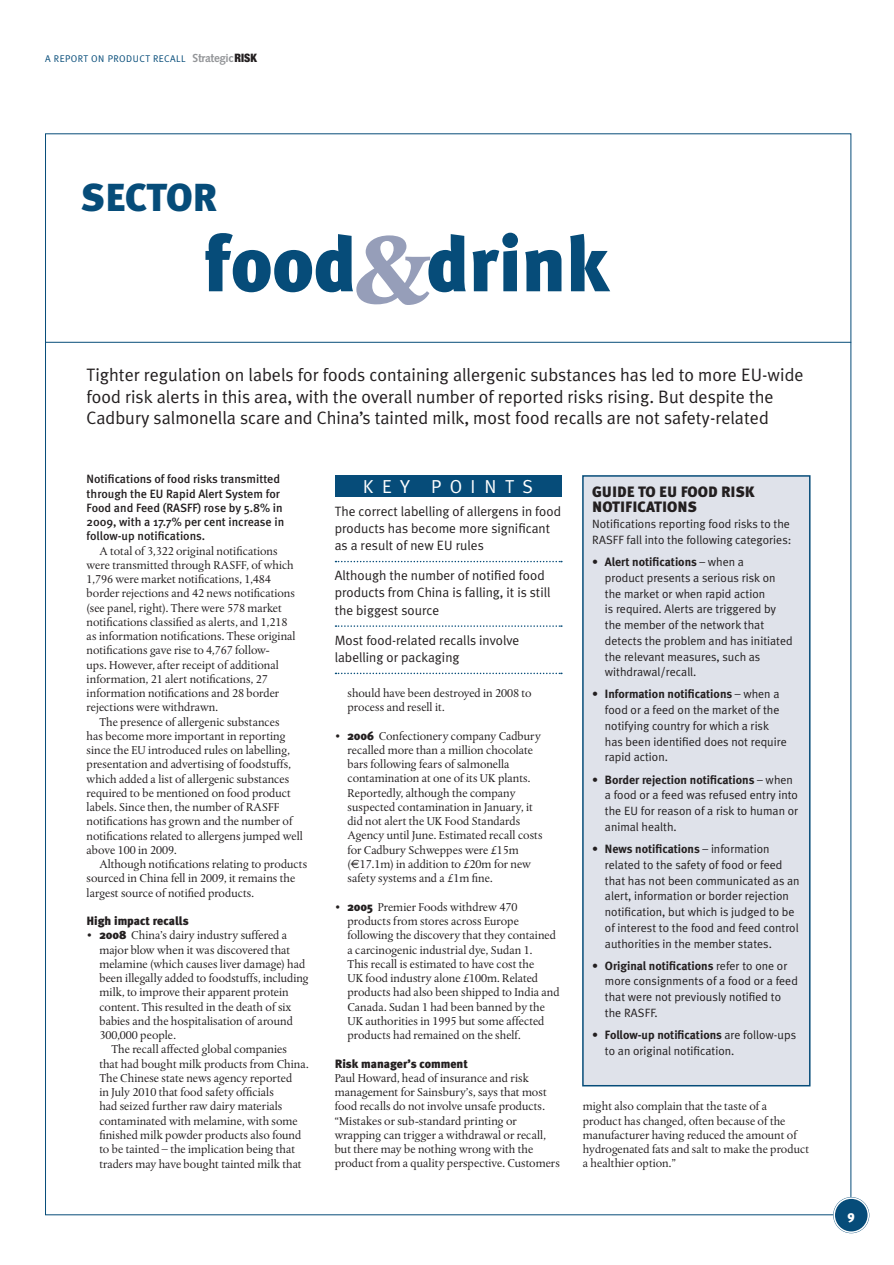
<style>
.page{position:relative;width:894px;height:1265px;background:#fff}
.page>*{position:absolute;margin:0;border:0;box-sizing:border-box;transform-origin:0 0}
.t1{font:700 99px "Albertina";color:#969eb9}
.t2{font:900 78.15px "Meta Plus";color:#064c79}
.t3{font:900 39px "Meta Plus";color:#064c79}
.t4{font:18.75px "Meta Plus Normal";letter-spacing:.45em;color:#fff}
.t5{font:18px/21px "Meta Plus Normal";color:#231f20}
.t6{font:900 15px/15.8px "Meta Plus";color:#231f20}
.t7{font:13.5px/17.2px "Meta Plus Normal";color:#231f20}
.t8{font:900 12.75px "Meta";color:#fff}
.t9{font:12px/14.2px "Albertina";color:#231f20}
.t10{font:12px/15.8px "Meta Plus Normal";color:#231f20}
.t11{font:500 12px "Meta";color:#231f20}
.t12{font:900 12px "Meta Plus";color:#231f20}
.t13{font:9.75px "Meta Normal";letter-spacing:.05em;color:#064c79}
.s1{font-family:"Syntax";font-weight:700;font-size:11.7px;color:#939598}
.s2{font-family:"Helvetica Neue";font-weight:900;font-stretch:condensed;font-size:11.7px;color:#231f20}
.s3{font-family:"Meta Plus";font-weight:900}
.s4{font-family:"Euro Sans"}
.s5{font-family:"Meta";font-weight:700}
</style>
<div class="page">
<svg style="left:833px;top:1196px;width:36px;height:36px"></svg>
<div style="left:834px;top:1197px;width:34px;height:34px;background:#064c79;border-radius:50%"></div>
<div style="left:833px;top:1197px;width:36px;height:35px;border:2px solid #fff;border-radius:50%"></div>
<div style="left:335px;top:475px;width:226px;height:21px;background:#064c79"></div>
<svg style="left:335px;top:560px;width:227px;height:2px"></svg>
<svg style="left:335px;top:625px;width:227px;height:1px"></svg>
<svg style="left:335px;top:672px;width:227px;height:2px"></svg>
<hr style="left:45px;top:342px;width:805px;height:1px;background:#064c79">
<div style="left:583px;top:476px;width:226px;height:609px;background:#dfe2ea"></div>
<div style="left:582px;top:475px;width:228px;height:611px;border:2px solid #064c79"></div>
<p class="t13" style="left:45px;top:55px;width:213px">A REPORT ON PRODUCT RECALL <span class="s1">Strategic</span> <span class="s2">RISK</span></p>
<p class="t3" style="left:81px;top:182px;width:137px">SECTOR</p>
<p class="t2" style="left:204px;top:233px;width:407px">food drink</p>
<p class="t1" style="left:352px;top:229px;width:84px">&amp;</p>
<p class="t5" style="left:87px;top:366px;width:718px">Tighter regulation on labels for foods containing allergenic substances has led to more EU-wide food risk alerts in this area, with the overall number of reported risks rising. But despite the<br>Cadbury salmonella scare and China’s tainted milk, most food recalls are not safety-related</p>
<p class="t11" style="left:87px;top:474px;width:195px">Notifications of food risks transmitted</p>
<p class="t11" style="left:87px;top:488px;width:195px">through the EU Rapid Alert System for</p>
<p class="t11" style="left:87px;top:503px;width:198px">Food and Feed (RASFF) rose by 5.8% in</p>
<p class="t11" style="left:87px;top:517px;width:199px">2009, with a 17.7% per cent increase in</p>
<p class="t11" style="left:87px;top:531px;width:120px">follow-up notifications.</p>
<p class="t9" style="left:99px;top:544px;width:180px">A total of 3,322 original notifications</p>
<p class="t9" style="left:87px;top:558px;width:209px">were transmitted through RASFF, of which</p>
<p class="t9" style="left:87px;top:573px;width:186px">1,796 were market notifications, 1,484</p>
<p class="t9" style="left:87px;top:587px;width:210px">border rejections and 42 news notifications</p>
<p class="t9" style="left:87px;top:601px;width:197px">(see panel, right). There were 578 market</p>
<p class="t9" style="left:87px;top:615px;width:202px">notifications classified as alerts, and 1,218</p>
<p class="t9" style="left:87px;top:630px;width:210px">as information notifications. These original</p>
<p class="t9" style="left:87px;top:644px;width:185px">notifications gave rise to 4,767 follow-</p>
<p class="t9" style="left:87px;top:658px;width:194px">ups. However, after receipt of additional</p>
<p class="t9" style="left:87px;top:672px;width:183px">information, 21 alert notifications, 27</p>
<p class="t9" style="left:87px;top:687px;width:194px">information notifications and 28 border</p>
<p class="t9" style="left:87px;top:701px;width:133px">rejections were withdrawn.</p>
<p class="t9" style="left:99px;top:715px;width:182px">The presence of allergenic substances</p>
<p class="t9" style="left:87px;top:729px;width:200px">has become more important in reporting</p>
<p class="t9" style="left:87px;top:744px;width:205px">since the EU introduced rules on labelling,</p>
<p class="t9" style="left:87px;top:758px;width:206px">presentation and advertising of foodstuffs,</p>
<p class="t9" style="left:87px;top:772px;width:204px">which added a list of allergenic substances</p>
<p class="t9" style="left:87px;top:786px;width:206px">required to be mentioned on food product</p>
<p class="t9" style="left:87px;top:800px;width:194px">labels. Since then, the number of RASFF</p>
<p class="t9" style="left:87px;top:815px;width:207px">notifications has grown and the number of</p>
<p class="t9" style="left:87px;top:829px;width:218px">notifications related to allergens jumped well</p>
<p class="t9" style="left:87px;top:843px;width:92px">above 100 in 2009.</p>
<p class="t9" style="left:99px;top:857px;width:209px">Although notifications relating to products</p>
<p class="t9" style="left:87px;top:872px;width:210px">sourced in China fell in 2009, it remains the</p>
<p class="t9" style="left:87px;top:886px;width:169px">largest source of notified products.</p>
<p class="t12" style="left:87px;top:916px;width:104px">High impact recalls</p>
<p class="t9" style="left:87px;top:929px;width:202px">• <span class="s3">2008</span> China’s dairy industry suffered a</p>
<p class="t9" style="left:99px;top:943px;width:192px">major blow when it was discovered that</p>
<p class="t9" style="left:99px;top:957px;width:207px">melamine (which causes liver damage) had</p>
<p class="t9" style="left:99px;top:971px;width:211px">been illegally added to foodstuffs, including</p>
<p class="t9" style="left:99px;top:986px;width:191px">milk, to improve their apparent protein</p>
<p class="t9" style="left:99px;top:1000px;width:194px">content. This resulted in the death of six</p>
<p class="t9" style="left:99px;top:1014px;width:195px">babies and the hospitalisation of around</p>
<p class="t9" style="left:99px;top:1028px;width:78px">300,000 people.</p>
<p class="t9" style="left:111px;top:1043px;width:177px">The recall affected global companies</p>
<p class="t9" style="left:99px;top:1057px;width:211px">that had bought milk products from China.</p>
<p class="t9" style="left:99px;top:1071px;width:194px">The Chinese state news agency reported</p>
<p class="t9" style="left:99px;top:1085px;width:176px">in July 2010 that food safety officials</p>
<p class="t9" style="left:99px;top:1100px;width:185px">had seized further raw dairy materials</p>
<p class="t9" style="left:99px;top:1114px;width:200px">contaminated with melamine, with some</p>
<p class="t9" style="left:99px;top:1128px;width:203px">finished milk powder products also found</p>
<p class="t9" style="left:99px;top:1142px;width:197px">to be tainted – the implication being that</p>
<p class="t9" style="left:99px;top:1157px;width:204px">traders may have bought tainted milk that</p>
<p class="t4" style="left:363px;top:479px;width:171px">KEY POINTS</p>
<p class="t7" style="left:335px;top:503px;width:228px">The correct labelling of allergens in food products has become more significant as a result of new EU rules</p>
<p class="t7" style="left:335px;top:568px;width:217px">Although the number of notified food products from China is falling, it is still the biggest source</p>
<p class="t7" style="left:335px;top:632px;width:186px">Most food-related recalls involve labelling or packaging</p>
<p class="t9" style="left:347px;top:686px;width:186px">should have been destroyed in 2008 to process and resell it.</p>
<p class="t9" style="left:347px;top:729px;width:196px;text-indent:-13px">• <span class="s3">2006</span> Confectionery company Cadbury recalled more than a million chocolate bars following fears of salmonella contamination at one of its UK plants.<br>Reportedly, although the company suspected contamination in January, it did not alert the UK Food Standards Agency until June. Estimated recall costs for Cadbury Schweppes were £15m (<span class="s4">€</span>17.1m) in addition to £20m for new safety systems and a £1m fine.</p>
<p class="t9" style="left:347px;top:900px;width:214px;text-indent:-13px">• <span class="s3">2005</span> Premier Foods withdrew 470 products from stores across Europe following the discovery that they contained a carcinogenic industrial dye, Sudan 1.<br>This recall is estimated to have cost the<br>UK food industry alone £100m. Related products had also been shipped to India and Canada. Sudan 1 had been banned by the UK authorities in 1995 but some affected products had remained on the shelf.</p>
<p class="t9" style="left:335px;top:1057px;width:227px"><span class="s3">Risk manager’s comment<br></span>Paul Howard, head of insurance and risk management for Sainsbury’s, says that most food recalls do not involve unsafe products. “Mistakes or sub-standard printing or wrapping can trigger a withdrawal or recall, but there may be nothing wrong with the product from a quality perspective. Customers</p>
<p class="t6" style="left:592px;top:484px;width:164px">GUIDE TO EU FOOD RISK<br>NOTIFICATIONS</p>
<p class="t10" style="left:592px;top:517px;width:201px">Notifications reporting food risks to the<br>RASFF fall into the following categories:</p>
<p class="t10" style="left:605px;top:555px;width:189px;text-indent:-13px">• <span class="s5">Alert notifications</span> – when a<br>product presents a serious risk on the market or when rapid action<br>is required. Alerts are triggered by the member of the network that detects the problem and has initiated the relevant measures, such as withdrawal/recall.</p>
<p class="t10" style="left:605px;top:687px;width:183px;text-indent:-13px">• <span class="s5">Information notifications</span> – when a food or a feed on the market of the notifying country for which a risk has been identified does not require rapid action.</p>
<p class="t10" style="left:605px;top:772px;width:195px;text-indent:-13px">• <span class="s5">Border rejection notifications</span> – when a food or a feed was refused entry into the EU for reason of a risk to human or animal health.</p>
<p class="t10" style="left:605px;top:841px;width:196px;text-indent:-13px">• <span class="s5">News notifications</span> – information related to the safety of food or feed that has not been communicated as an alert, information or border rejection notification, but which is judged to be of interest to the food and feed control authorities in the member states.</p>
<p class="t10" style="left:605px;top:958px;width:194px;text-indent:-13px">• <span class="s5">Original notifications</span> refer to one or more consignments of a food or a feed that were not previously notified to the RASFF.</p>
<p class="t10" style="left:605px;top:1027px;width:193px;text-indent:-13px">• <span class="s5">Follow-up notifications</span> are follow-ups to an original notification.</p>
<p class="t9" style="left:583px;top:1099px;width:228px">might also complain that the taste of a<br>product has changed, often because of the manufacturer having reduced the amount of hydrogenated fats and salt to make the product a healthier option.”</p>
<p class="t8" style="left:847px;top:1210px;width:9px">9</p>
</div>
